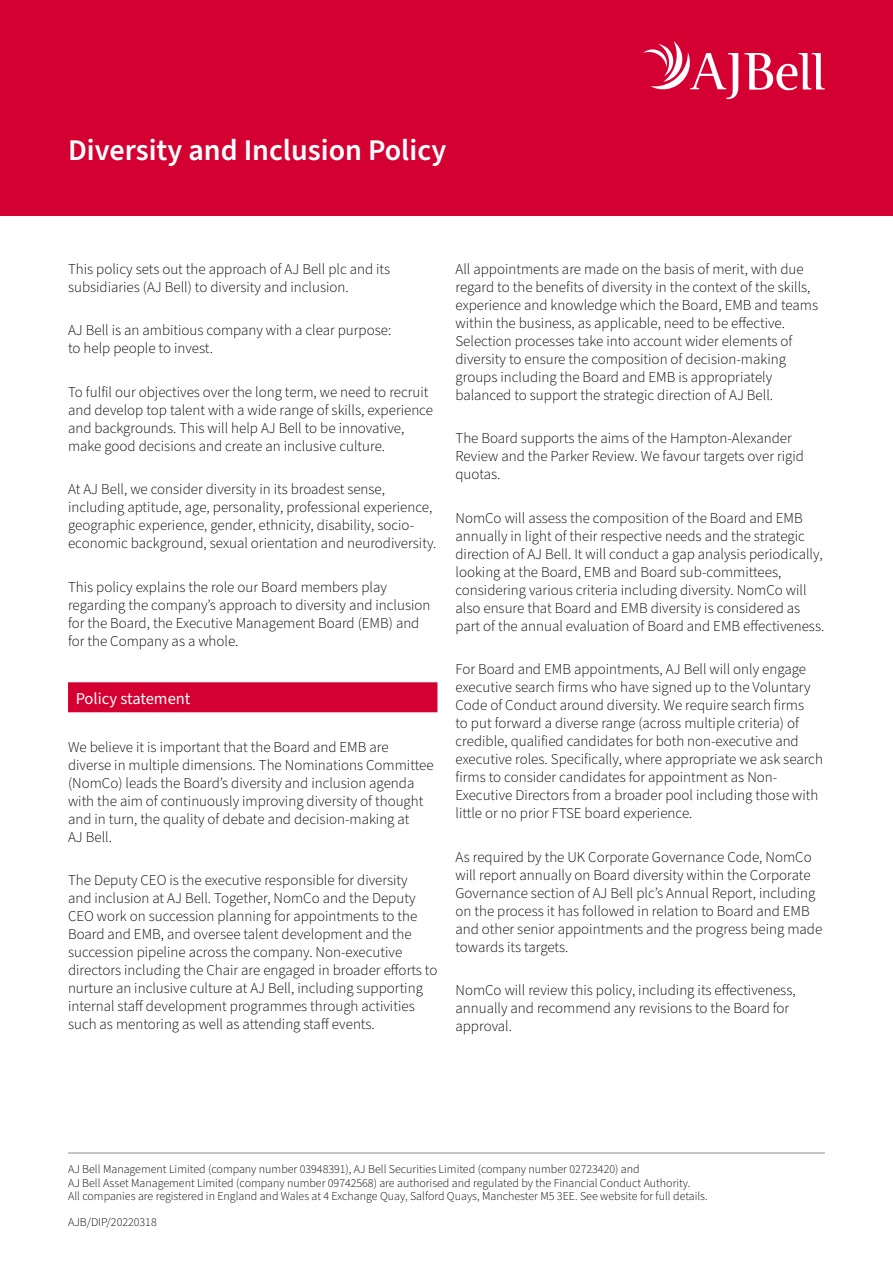
<style>
.page{position:relative;width:893px;height:1263px;background:#fff}
.page>*{position:absolute;margin:0;border:0;box-sizing:border-box;transform-origin:0 0}
.t1{font:600 30px "Source Sans Pro";color:#fff}
.t2{font:16.5px "Source Sans Pro";color:#fff}
.t3{font:300 15px/18px "Source Sans Pro";color:#000}
.t4{font:300 12px/13.5px "Source Sans Pro";color:#000}
</style>
<div class="page">
<div style="left:0;top:0;width:893px;height:216px;background:#d50032"></div>
<svg style="left:744px;top:53px;width:81px;height:38px"></svg>
<svg style="left:643px;top:41px;width:95px;height:58px"></svg>
<div style="left:68px;top:682px;width:369px;height:30px;background:#d50032"></div>
<hr style="left:68px;top:1152px;width:757px;height:1px;background:#888f95">
<h1 class="t1" style="left:68px;top:130px;width:380px">Diversity and Inclusion Policy</h1>
<p class="t3" style="left:68px;top:260px;width:324px">This policy sets out the approach of AJ Bell plc and its subsidiaries (AJ Bell) to diversity and inclusion.</p>
<p class="t3" style="left:68px;top:322px;width:325px">AJ Bell is an ambitious company with a clear purpose: to help people to invest.</p>
<p class="t3" style="left:68px;top:383px;width:366px">To fulfil our objectives over the long term, we need to recruit and develop top talent with a wide range of skills, experience and backgrounds. This will help AJ Bell to be innovative, make good decisions and create an inclusive culture.</p>
<p class="t3" style="left:68px;top:481px;width:370px">At AJ Bell, we consider diversity in its broadest sense, including aptitude, age, personality, professional experience, geographic experience, gender, ethnicity, disability, socio&shy;economic background, sexual orientation and neurodiversity.</p>
<p class="t3" style="left:68px;top:578px;width:364px">This policy explains the role our Board members play regarding the company’s approach to diversity and inclusion for the Board, the Executive Management Board (EMB) and for the Company as a whole.</p>
<p class="t2" style="left:76px;top:687px;width:116px">Policy statement</p>
<p class="t3" style="left:68px;top:738px;width:367px">We believe it is important that the Board and EMB are diverse in multiple dimensions. The Nominations Committee (NomCo) leads the Board’s diversity and inclusion agenda with the aim of continuously improving diversity of thought and in turn, the quality of debate and decision-making at<br>AJ Bell.</p>
<p class="t3" style="left:68px;top:871px;width:371px">The Deputy CEO is the executive responsible for diversity<br>and inclusion at AJ Bell. Together, NomCo and the Deputy CEO work on succession planning for appointments to the Board and EMB, and oversee talent development and the succession pipeline across the company. Non-executive directors including the Chair are engaged in broader efforts to nurture an inclusive culture at AJ Bell, including supporting internal staff development programmes through activities such as mentoring as well as attending staff events.</p>
<p class="t3" style="left:455px;top:260px;width:364px">All appointments are made on the basis of merit, with due regard to the benefits of diversity in the context of the skills, experience and knowledge which the Board, EMB and teams within the business, as applicable, need to be effective.<br>Selection processes take into account wider elements of diversity to ensure the composition of decision-making groups including the Board and EMB is appropriately balanced to support the strategic direction of AJ Bell.</p>
<p class="t3" style="left:455px;top:430px;width:350px">The Board supports the aims of the Hampton-Alexander<br>Review and the Parker Review. We favour targets over rigid quotas.</p>
<p class="t3" style="left:455px;top:509px;width:370px">NomCo will assess the composition of the Board and EMB annually in light of their respective needs and the strategic direction of AJ Bell. It will conduct a gap analysis periodically, looking at the Board, EMB and Board sub-committees, considering various criteria including diversity. NomCo will also ensure that Board and EMB diversity is considered as part of the annual evaluation of Board and EMB effectiveness.</p>
<p class="t3" style="left:455px;top:661px;width:369px">For Board and EMB appointments, AJ Bell will only engage executive search firms who have signed up to the Voluntary Code of Conduct around diversity. We require search firms<br>to put forward a diverse range (across multiple criteria) of credible, qualified candidates for both non-executive and executive roles. Specifically, where appropriate we ask search firms to consider candidates for appointment as Non-Executive Directors from a broader pool including those with little or no prior FTSE board experience.</p>
<p class="t3" style="left:455px;top:848px;width:368px">As required by the UK Corporate Governance Code, NomCo will report annually on Board diversity within the Corporate Governance section of AJ Bell plc’s Annual Report, including on the process it has followed in relation to Board and EMB and other senior appointments and the progress being made towards its targets.</p>
<p class="t3" style="left:455px;top:982px;width:342px">NomCo will review this policy, including its effectiveness, annually and recommend any revisions to the Board for approval.</p>
<p class="t4" style="left:68px;top:1163px;width:641px">AJ Bell Management Limited (company number 03948391), AJ Bell Securities Limited (company number 02723420) and<br>AJ Bell Asset Management Limited (company number 09742568) are authorised and regulated by the Financial Conduct Authority.<br>All companies are registered in England and Wales at 4 Exchange Quay, Salford Quays, Manchester M5 3EE. See website for full details.</p>
<p class="t4" style="left:68px;top:1215px;width:90px">AJB/DIP/20220318</p>
</div>
